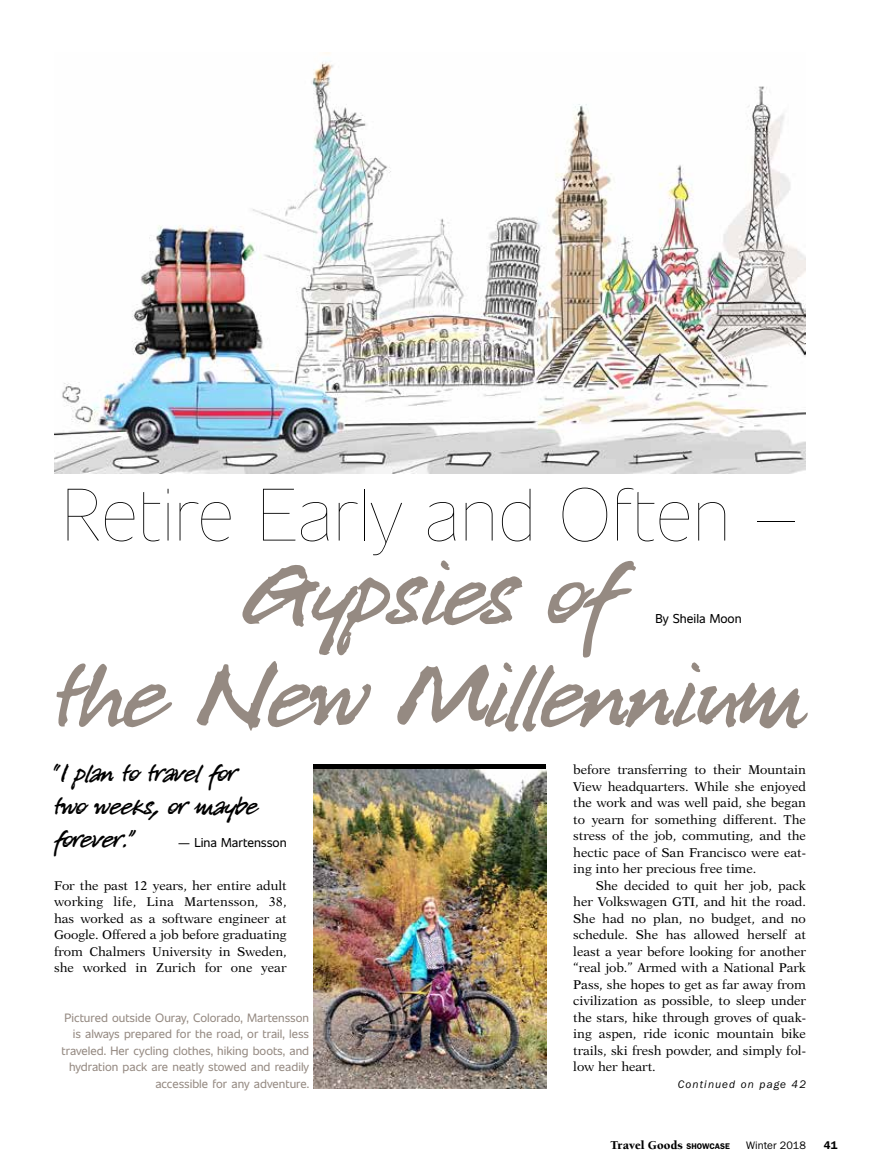
<style>
.page{position:relative;width:878px;height:1175px;background:#fff}
.page>*{position:absolute;margin:0;border:0;box-sizing:border-box;transform-origin:0 0}
.t1{font:99px/102px "P22 Freely";letter-spacing:-.005em;color:#958a82;text-align:center}
.t2{font:100 73.5px "Unitext";letter-spacing:-.005em;color:#000}
.t3{font:27px/33px "P22 Freely";letter-spacing:-.005em;color:#000}
.t4{font:12.75px/16.5px "New Aster";letter-spacing:-.005em;color:#000;text-align:justify}
.t5{font:12.75px "Unitext";letter-spacing:-.005em;color:#000}
.t6{font:900 12.3px "Berkeley";color:#000}
.t7{font:12px/16.5px "Unitext";color:#958a82;text-align:right}
.t8{font:italic 11.25px "ITC Franklin Gothic Std";letter-spacing:.1em;color:#000}
.t9{font:600 11.25px "ITC Franklin Gothic Std";color:#000}
.t10{font:10.8px "ITC Franklin Gothic Std";color:#000}
.s1{font-family:"ITC Franklin Gothic Std";font-weight:600;font-size:8.25px}
</style>
<div class="page">
<img style="left:54px;top:52px;width:752px;height:421px">
<img style="left:314px;top:768px;width:232px;height:320px">
<hr style="left:314px;top:764px;width:232px;height:4px;background:#000">
<h2 class="t2" style="left:61px;top:463px;width:739px">Retire Early and Often –</h2>
<h1 class="t1" style="left:54px;top:550px;width:753px">Gypsies of<br>the New Millennium</h1>
<h3 class="t3" style="left:54px;top:758px;width:205px">“I plan to travel for two weeks, or maybe forever.”</h3>
<p class="t5" style="left:655px;top:609px;width:88px">By Sheila Moon</p>
<p class="t4" style="left:573px;top:761px;width:234px">before transferring to their Mountain View headquarters. While she enjoyed the work and was well paid, she began to yearn for something different. The stress of the job, commuting, and the hectic pace of San Francisco were eat&shy;ing into her precious free time.</p>
<p class="t4" style="left:573px;top:877px;width:234px;text-indent:23px">She decided to quit her job, pack her Volkswagen GTI, and hit the road.<br>She had no plan, no budget, and no schedule. She has allowed herself at least a year before looking for another “real job.” Armed with a National Park Pass, she hopes to get as far away from civilization as possible, to sleep under the stars, hike through groves of quak&shy;ing aspen, ride iconic mountain bike trails, ski fresh powder, and simply fol&shy;low her heart.</p>
<p class="t5" style="left:178px;top:833px;width:110px">— Lina Martensson</p>
<p class="t4" style="left:54px;top:877px;width:234px">For the past 12 years, her entire adult working life, Lina Martensson, 38, has worked as a software engineer at Google. Offered a job before graduating from Chalmers University in Sweden, she worked in Zurich for one year</p>
<p class="t7" style="left:62px;top:1008px;width:249px">Pictured outside Ouray, Colorado, Martensson is always prepared for the road, or trail, less traveled. Her cycling clothes, hiking boots, and hydration pack are neatly stowed and readily accessible for any adventure.</p>
<p class="t8" style="left:677px;top:1078px;width:130px">Continued on page 42</p>
<p class="t6" style="left:610px;top:1138px;width:121px">Travel Goods <span class="s1">SHOWCASE</span></p>
<p class="t10" style="left:746px;top:1139px;width:61px">Winter 2018</p>
<p class="t9" style="left:824px;top:1138px;width:15px">41</p>
</div>
